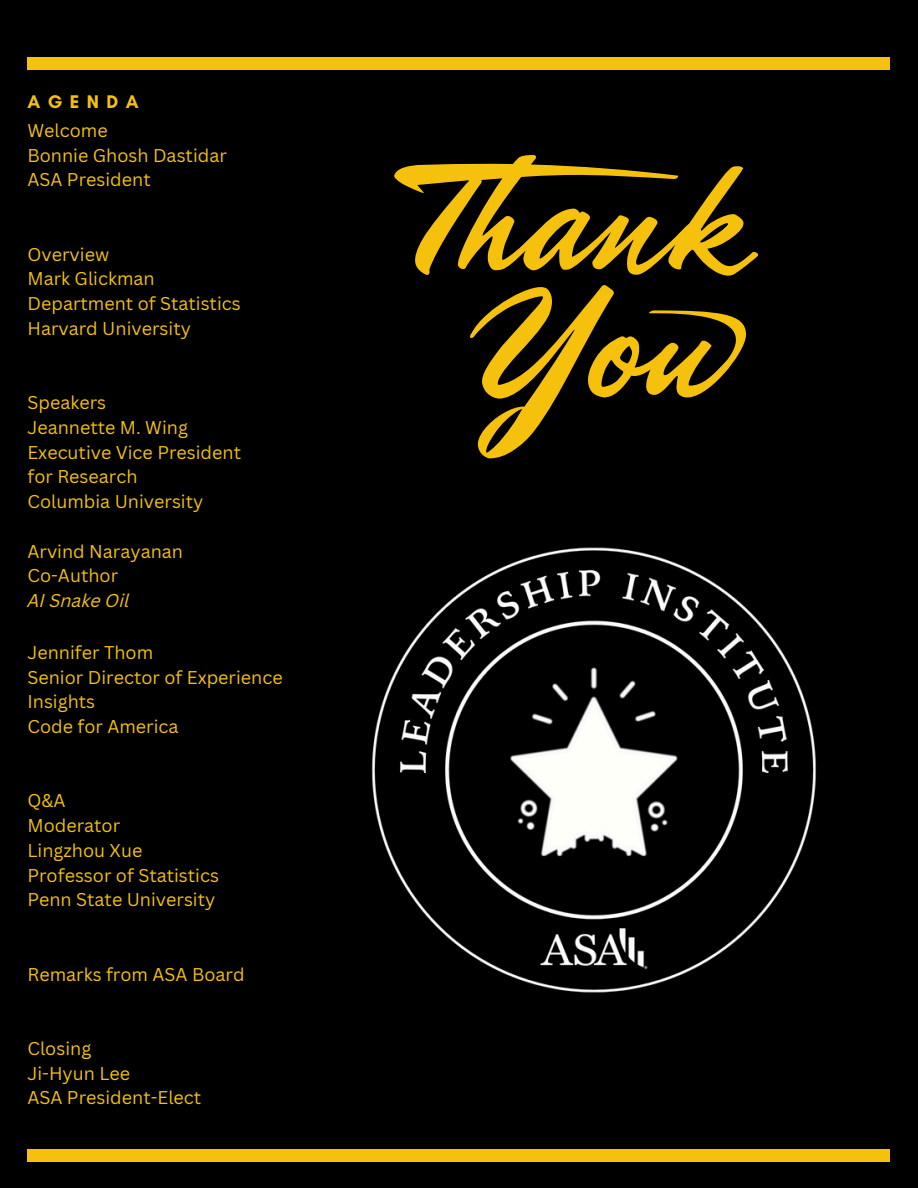
<style>
.page{position:relative;width:918px;height:1188px;background:#000}
.page>*{position:absolute;margin:0;border:0;box-sizing:border-box;transform-origin:0 0}
.t1{font:700 18.75px "Glacial Indifference";letter-spacing:.4em;color:#f5c10c}
.t2{font:18px/24.8px "Canva Sans";color:#f5c10c}
.t3{font:italic 18px "Canva Sans";color:#f5c10c}
</style>
<div class="page">
<div style="left:27px;top:57px;width:863px;height:13px;background:#f5c10c"></div>
<img style="left:371px;top:547px;width:445px;height:446px">
<svg style="left:394px;top:155px;width:365px;height:303px"></svg>
<div style="left:27px;top:1149px;width:863px;height:12px;background:#f5c10c"></div>
<p class="t1" style="left:27px;top:90px;width:113px">AGENDA</p>
<p class="t2" style="left:27px;top:117px;width:82px">Welcome</p>
<p class="t2" style="left:27px;top:142px;width:201px">Bonnie Ghosh Dastidar</p>
<p class="t2" style="left:27px;top:167px;width:125px">ASA President</p>
<p class="t2" style="left:27px;top:241px;width:83px">Overview</p>
<p class="t2" style="left:27px;top:266px;width:129px">Mark Glickman</p>
<p class="t2" style="left:27px;top:291px;width:215px">Department of Statistics</p>
<p class="t2" style="left:27px;top:315px;width:165px">Harvard University</p>
<p class="t2" style="left:27px;top:390px;width:80px">Speakers</p>
<p class="t2" style="left:27px;top:414px;width:162px">Jeannette M. Wing</p>
<p class="t2" style="left:27px;top:439px;width:215px">Executive Vice President</p>
<p class="t2" style="left:27px;top:464px;width:112px">for Research</p>
<p class="t2" style="left:27px;top:489px;width:177px">Columbia University</p>
<p class="t2" style="left:27px;top:538px;width:157px">Arvind Narayanan</p>
<p class="t2" style="left:27px;top:563px;width:92px">Co-Author</p>
<p class="t3" style="left:27px;top:593px;width:103px">AI Snake Oil</p>
<p class="t2" style="left:27px;top:639px;width:127px">Jennifer Thom</p>
<p class="t2" style="left:27px;top:664px;width:257px">Senior Director of Experience<br>Insights</p>
<p class="t2" style="left:27px;top:714px;width:153px">Code for America</p>
<p class="t2" style="left:27px;top:788px;width:40px">Q&amp;A</p>
<p class="t2" style="left:27px;top:813px;width:94px">Moderator</p>
<p class="t2" style="left:27px;top:837px;width:116px">Lingzhou Xue</p>
<p class="t2" style="left:27px;top:862px;width:193px">Professor of Statistics</p>
<p class="t2" style="left:27px;top:887px;width:189px">Penn State University</p>
<p class="t2" style="left:27px;top:961px;width:219px">Remarks from ASA Board</p>
<p class="t2" style="left:27px;top:1035px;width:65px">Closing</p>
<p class="t2" style="left:27px;top:1060px;width:104px">Ji-Hyun Lee</p>
<p class="t2" style="left:27px;top:1085px;width:175px">ASA President-Elect</p>
</div>
